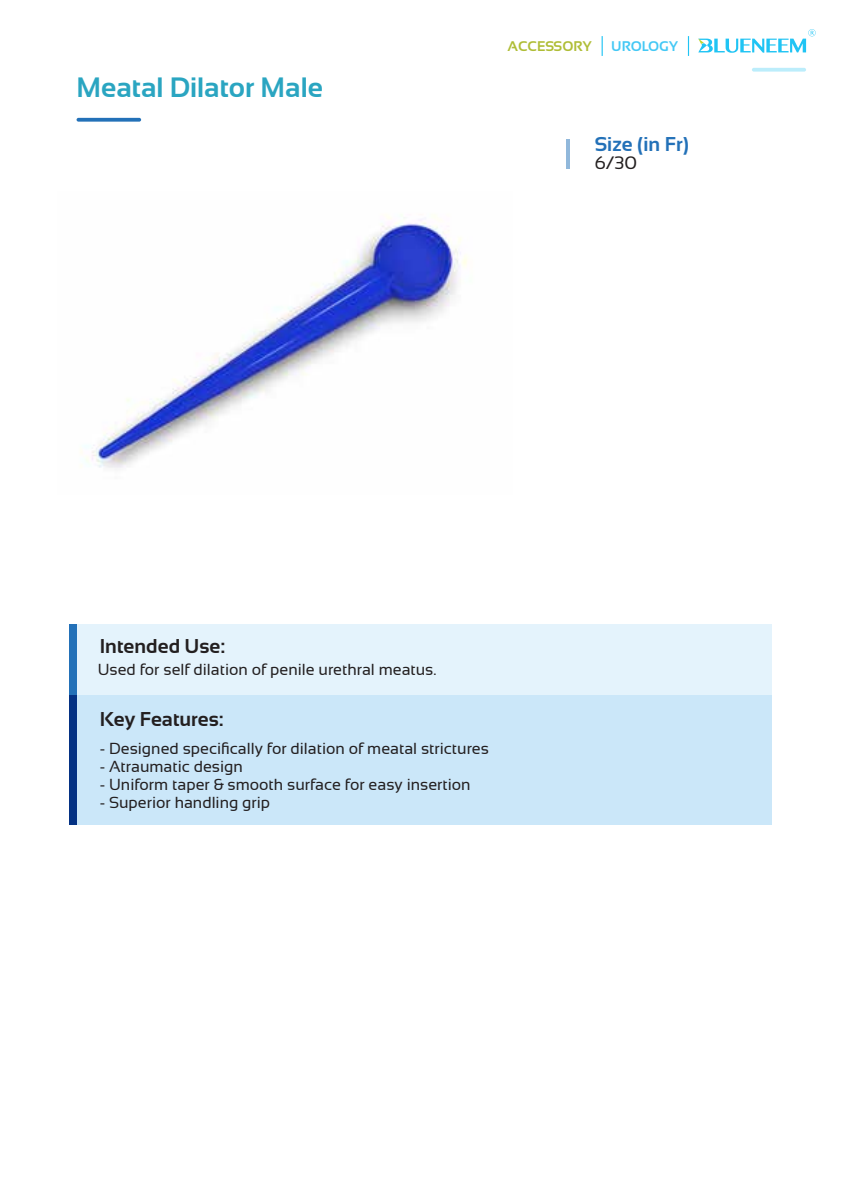
<style>
.page{position:relative;width:842px;height:1191px;background:#fff}
.page>*{position:absolute;margin:0;border:0;box-sizing:border-box;transform-origin:0 0}
.t1{font:700 28px "Sansation";color:#2aa5c1}
.t2{font:700 20px "Sansation";color:#231f20}
.t3{font:700 20px "Sansation";color:#2371b8}
.t4{font:18px "Sansation";color:#231f20}
.t5{font:16px "Sansation";color:#231f20}
.t6{font:700 14px "Sansation";color:#afbd36}
.t7{font:700 14px "Sansation";color:#44c8f5}
</style>
<div class="page">
<svg style="left:688px;top:36px;width:1px;height:20px"></svg>
<svg style="left:698px;top:29px;width:118px;height:24px"></svg>
<svg style="left:602px;top:36px;width:1px;height:20px"></svg>
<svg style="left:752px;top:68px;width:54px;height:4px"></svg>
<img style="left:80px;top:215px;width:388px;height:253px">
<div style="left:77px;top:623px;width:694px;height:201px;background:#e4f3fc"></div>
<div style="left:77px;top:694px;width:694px;height:130px;background:#cbe7f9"></div>
<div style="left:69px;top:623px;width:8px;height:201px;background:#2371b8"></div>
<div style="left:69px;top:694px;width:8px;height:130px;background:#043284"></div>
<svg style="left:77px;top:118px;width:64px;height:4px"></svg>
<hr style="left:567px;top:140px;width:3px;height:29px;background:#2371b8">
<h1 class="t1" style="left:77px;top:72px;width:248px">Meatal Dilator Male</h1>
<p class="t6" style="left:507px;top:39px;width:86px">ACCESSORY</p>
<p class="t7" style="left:611px;top:39px;width:68px">UROLOGY</p>
<p class="t3" style="left:595px;top:133px;width:96px">Size (in Fr)</p>
<p class="t4" style="left:595px;top:153px;width:44px">6/30</p>
<p class="t2" style="left:100px;top:635px;width:127px">Intended Use:</p>
<p class="t5" style="left:98px;top:660px;width:340px">Used for self dilation of penile urethral meatus.</p>
<p class="t2" style="left:100px;top:708px;width:125px">Key Features:</p>
<p class="t5" style="left:100px;top:739px;width:391px">- Designed specifically for dilation of meatal strictures</p>
<p class="t5" style="left:100px;top:757px;width:145px">- Atraumatic design</p>
<p class="t5" style="left:100px;top:775px;width:372px">- Uniform taper &amp; smooth surface for easy insertion</p>
<p class="t5" style="left:100px;top:793px;width:172px">- Superior handling grip</p>
</div>
